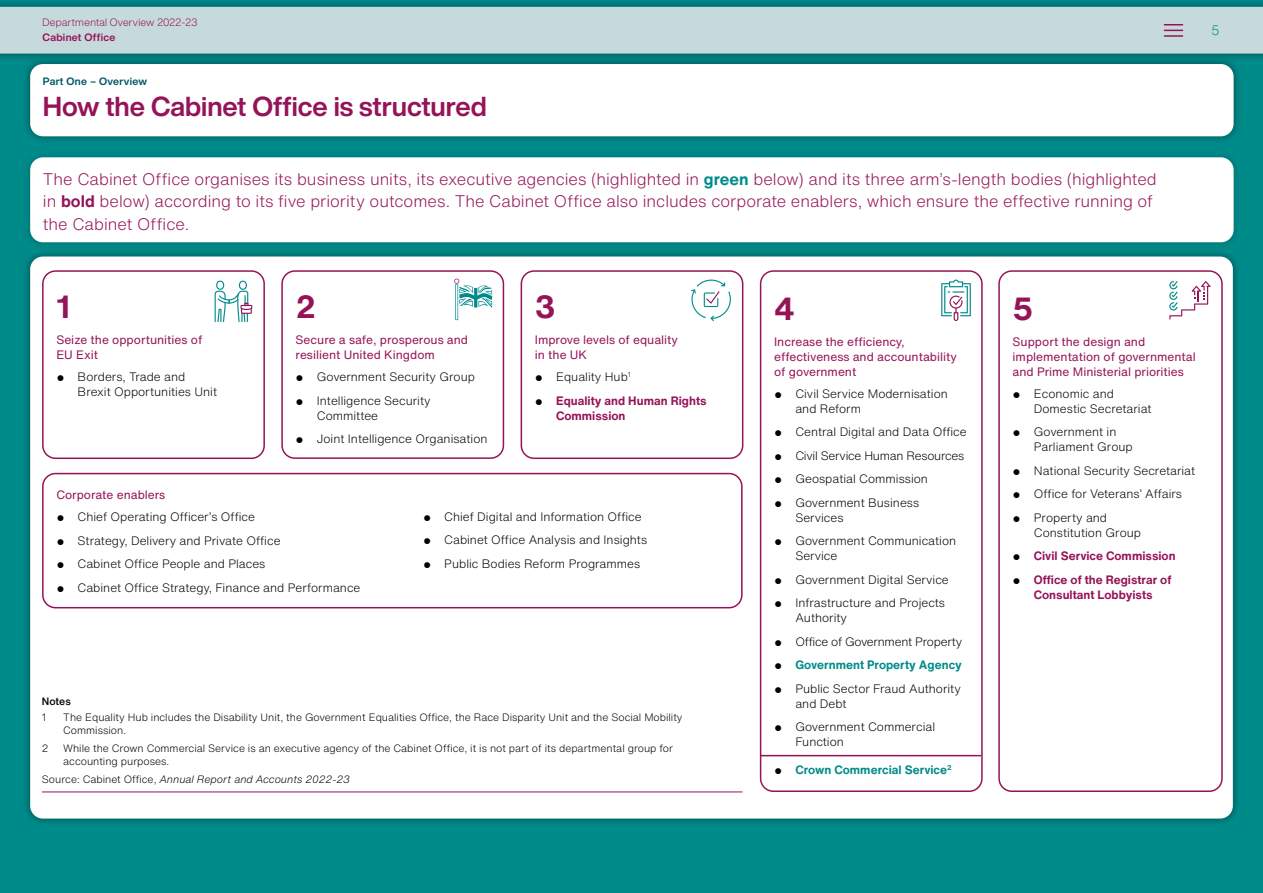
<style>
.page{position:relative;width:1263px;height:893px;background:#008b8b}
.page>*{position:absolute;margin:0;border:0;box-sizing:border-box;transform-origin:0 0}
._22_figure_title{font:700 31.5px "Helvetica Now Text";color:#951458}
._22_h2{font:700 27px "Helvetica Now Display";color:#951458}
.t1{font:300 16.5px/22.5px "Helvetica Now Text";color:#951458}
.t2{font:300 13.5px "Helvetica Now Text";color:#008b8b}
._22-figure_bullet{font:300 12px/15px "Helvetica Now Text";color:#000}
._22-figure-column-heading_regular{font:12px/15px "Helvetica Now Text";color:#951458}
._22-figure_bullet-2{font:700 12px/15px "Helvetica Now Text";color:#951458}
._22-figure_bullet-3{font:300 12px "Helvetica Now Text";letter-spacing:-.02em;color:#000}
._22-figure_bullet-4{font:700 12px "Helvetica Now Text";color:#008b8a}
._22-figure_notes_text_last{font:300 10.5px/13.5px "Helvetica Now Text";color:#000}
._22-figure_notes_text___rule{font:italic 300 10.5px "Helvetica Now Text";color:#000}
.t3{font:300 10.5px "Helvetica Now Display";letter-spacing:.03em;color:#951458}
.t4{font:700 10.5px "Helvetica Now Display";letter-spacing:.03em;color:#005764}
.t5{font:700 10.5px "Helvetica Now Display";letter-spacing:.03em;color:#951458}
._22-figure_notes_heading{font:500 10.5px "Helvetica Now Text";color:#000}
.s1{font-weight:700;color:#008b8a}
.s2{font-weight:700}
.s3{font-family:"Helvetica Neue LT Std";font-size:16.5px}
.s4{font-family:"Helvetica Neue LT Std";font-weight:300;font-size:16.5px;color:#000}
.s5{font-style:normal}
</style>
<div class="page">
<div style="left:0;top:0;width:1263px;height:62px;background:#000;opacity:.4"></div>
<div style="left:0;top:7px;width:1263px;height:47px;background:#c6dadc"></div>
<svg style="left:1164px;top:24px;width:18px;height:13px"></svg>
<div style="left:22px;top:56px;width:1220px;height:89px;background:#000;opacity:.4"></div>
<div style="left:30px;top:64px;width:1203px;height:72px;background:#fff;border-radius:13px"></div>
<div style="left:22px;top:150px;width:1220px;height:100px;background:#000;opacity:.2"></div>
<div style="left:30px;top:157px;width:1203px;height:85px;background:#fff;border-radius:13px"></div>
<div style="left:22px;top:249px;width:1218px;height:577px;background:#000;opacity:.4"></div>
<div style="left:30px;top:257px;width:1203px;height:562px;background:#fff;border-radius:13px"></div>
<div style="left:42px;top:270px;width:223px;height:189px;border:2px solid #951458;border-radius:13px"></div>
<div style="left:42px;top:473px;width:701px;height:135px;border:2px solid #951458;border-radius:13px"></div>
<div style="left:281px;top:270px;width:223px;height:189px;border:2px solid #951458;border-radius:13px"></div>
<div style="left:521px;top:270px;width:222px;height:189px;border:2px solid #951458;border-radius:13px"></div>
<div style="left:760px;top:270px;width:223px;height:522px;border:2px solid #951458;border-radius:13px"></div>
<div style="left:998px;top:270px;width:225px;height:522px;border:2px solid #951458;border-radius:13px"></div>
<hr style="left:760px;top:755px;width:221px;height:1px;background:#951458">
<hr style="left:42px;top:792px;width:701px;height:1px;background:#951458">
<svg style="left:215px;top:281px;width:37px;height:41px"></svg>
<hr style="left:455px;top:284px;width:3px;height:36px;background:#008b8b">
<svg style="left:454px;top:279px;width:38px;height:29px"></svg>
<svg style="left:691px;top:280px;width:40px;height:41px"></svg>
<svg style="left:941px;top:280px;width:30px;height:41px"></svg>
<svg style="left:1169px;top:281px;width:41px;height:38px"></svg>
<p class="t3" style="left:43px;top:15px;width:156px">Departmental Overview 2022-23</p>
<p class="t5" style="left:43px;top:30px;width:74px">Cabinet Office</p>
<p class="t4" style="left:43px;top:74px;width:106px">Part One – Overview</p>
<p class="_22_h2" style="left:43px;top:88px;width:445px">How the Cabinet Office is structured</p>
<p class="t1" style="left:43px;top:167px;width:1115px">The Cabinet Office organises its business units, its executive agencies (highlighted in <span class="s1">green</span> below) and its three arm’s-length bodies (highlighted in <span class="s2">bold</span> below) according to its five priority outcomes. The Cabinet Office also includes corporate enablers, which ensure the effective running of the Cabinet Office.</p>
<p class="t2" style="left:1211px;top:20px;width:10px">5</p>
<p class="_22_figure_title" style="left:56px;top:283px;width:16px">1</p>
<p class="_22-figure-column-heading_regular" style="left:56px;top:332px;width:147px">Seize the opportunities of<br>EU Exit</p>
<p class="_22-figure_bullet" style="left:78px;top:369px;width:141px;text-indent:-21px"><span class="s3">•</span> Borders, Trade and<br>Brexit Opportunities Unit</p>
<p class="_22_figure_title" style="left:296px;top:283px;width:22px">2</p>
<p class="_22-figure-column-heading_regular" style="left:296px;top:332px;width:174px">Secure a safe, prosperous and resilient United Kingdom</p>
<p class="_22-figure_bullet" style="left:296px;top:369px;width:181px"><span class="s3">•</span> Government Security Group</p>
<p class="_22-figure_bullet" style="left:317px;top:392px;width:115px;text-indent:-21px"><span class="s3">•</span> Intelligence Security<br>Committee</p>
<p class="_22-figure_bullet" style="left:296px;top:431px;width:193px"><span class="s3">•</span> Joint Intelligence Organisation</p>
<p class="_22_figure_title" style="left:535px;top:283px;width:22px">3</p>
<p class="_22-figure-column-heading_regular" style="left:535px;top:332px;width:145px">Improve levels of equality in the UK</p>
<p class="_22-figure_bullet" style="left:535px;top:369px;width:98px"><span class="s3">•</span> Equality Hub<sup>1</sup></p>
<p class="_22-figure_bullet-2" style="left:556px;top:393px;width:152px;text-indent:-21px"><span class="s4">•</span> Equality and Human Rights<br>Commission</p>
<p class="_22-figure-column-heading_regular" style="left:56px;top:487px;width:110px">Corporate enablers</p>
<p class="_22-figure_bullet" style="left:56px;top:509px;width:200px"><span class="s3">•</span> Chief Operating Officer’s Office</p>
<p class="_22-figure_bullet" style="left:56px;top:532px;width:226px"><span class="s3">•</span> Strategy, Delivery and Private Office</p>
<p class="_22-figure_bullet" style="left:56px;top:556px;width:211px"><span class="s3">•</span> Cabinet Office People and Places</p>
<p class="_22-figure_bullet" style="left:56px;top:579px;width:306px"><span class="s3">•</span> Cabinet Office Strategy, Finance and Performance</p>
<p class="_22-figure_bullet" style="left:423px;top:509px;width:220px"><span class="s3">•</span> Chief Digital and Information Office</p>
<p class="_22-figure_bullet" style="left:423px;top:532px;width:226px"><span class="s3">•</span> Cabinet Office Analysis and Insights</p>
<p class="_22-figure_bullet" style="left:423px;top:556px;width:219px"><span class="s3">•</span> Public Bodies Reform Programmes</p>
<p class="_22-figure_notes_heading" style="left:42px;top:693px;width:30px">Notes</p>
<p class="_22-figure_notes_text_last" style="left:42px;top:710px;width:6px">1</p>
<p class="_22-figure_notes_text_last" style="left:63px;top:710px;width:621px">The Equality Hub includes the Disability Unit, the Government Equalities Office, the Race Disparity Unit and the Social Mobility<br>Commission.</p>
<p class="_22-figure_notes_text_last" style="left:42px;top:741px;width:8px">2</p>
<p class="_22-figure_notes_text_last" style="left:63px;top:741px;width:611px">While the Crown Commercial Service is an executive agency of the Cabinet Office, it is not part of its departmental group for accounting purposes.</p>
<p class="_22-figure_notes_text___rule" style="left:42px;top:771px;width:309px"><span class="s5">Source: Cabinet Office,</span> Annual Report and Accounts 2022-23</p>
<p class="_22_figure_title" style="left:774px;top:285px;width:22px">4</p>
<p class="_22-figure-column-heading_regular" style="left:774px;top:334px;width:184px">Increase the efficiency, effectiveness and accountability of government</p>
<p class="_22-figure_bullet" style="left:795px;top:385px;width:154px;text-indent:-21px"><span class="s3">•</span> Civil Service Modernisation and Reform</p>
<p class="_22-figure_bullet" style="left:774px;top:424px;width:194px"><span class="s3">•</span> Central Digital and Data Office</p>
<p class="_22-figure_bullet-3" style="left:774px;top:446px;width:192px"><span class="s3">•</span> Civil Service Human Resources</p>
<p class="_22-figure_bullet" style="left:774px;top:471px;width:155px"><span class="s3">•</span> Geospatial Commission</p>
<p class="_22-figure_bullet" style="left:795px;top:494px;width:125px;text-indent:-21px"><span class="s3">•</span> Government Business<br>Services</p>
<p class="_22-figure_bullet" style="left:795px;top:533px;width:162px;text-indent:-21px"><span class="s3">•</span> Government Communication<br>Service</p>
<p class="_22-figure_bullet" style="left:774px;top:571px;width:176px"><span class="s3">•</span> Government Digital Service</p>
<p class="_22-figure_bullet" style="left:795px;top:595px;width:151px;text-indent:-21px"><span class="s3">•</span> Infrastructure and Projects<br>Authority</p>
<p class="_22-figure_bullet-3" style="left:774px;top:632px;width:190px"><span class="s3">•</span> Office of Government Property</p>
<p class="_22-figure_bullet-4" style="left:774px;top:656px;width:189px"><span class="s4">•</span> Government Property Agency</p>
<p class="_22-figure_bullet" style="left:795px;top:680px;width:167px;text-indent:-21px"><span class="s3">•</span> Public Sector Fraud Authority and Debt</p>
<p class="_22-figure_bullet" style="left:795px;top:719px;width:141px;text-indent:-21px"><span class="s3">•</span> Government Commercial<br>Function</p>
<p class="_22-figure_bullet-4" style="left:774px;top:761px;width:179px"><span class="s4">•</span> Crown Commercial Service<sup>2</sup></p>
<p class="_22_figure_title" style="left:1012px;top:285px;width:22px">5</p>
<p class="_22-figure-column-heading_regular" style="left:1012px;top:334px;width:185px">Support the design and implementation of governmental and Prime Ministerial priorities</p>
<p class="_22-figure_bullet" style="left:1034px;top:385px;width:119px;text-indent:-21px"><span class="s3">•</span> Economic and<br>Domestic Secretariat</p>
<p class="_22-figure_bullet" style="left:1034px;top:424px;width:100px;text-indent:-21px"><span class="s3">•</span> Government in<br>Parliament Group</p>
<p class="_22-figure_bullet" style="left:1012px;top:462px;width:184px"><span class="s3">•</span> National Security Secretariat</p>
<p class="_22-figure_bullet" style="left:1012px;top:486px;width:171px"><span class="s3">•</span> Office for Veterans’ Affairs</p>
<p class="_22-figure_bullet" style="left:1034px;top:509px;width:109px;text-indent:-21px"><span class="s3">•</span> Property and<br>Constitution Group</p>
<p class="_22-figure_bullet-2" style="left:1012px;top:548px;width:165px"><span class="s4">•</span> Civil Service Commission</p>
<p class="_22-figure_bullet-2" style="left:1012px;top:572px;width:160px;text-align:center"><span class="s4">•</span> Office of the Registrar of<br>Consultant Lobbyists</p>
</div>
